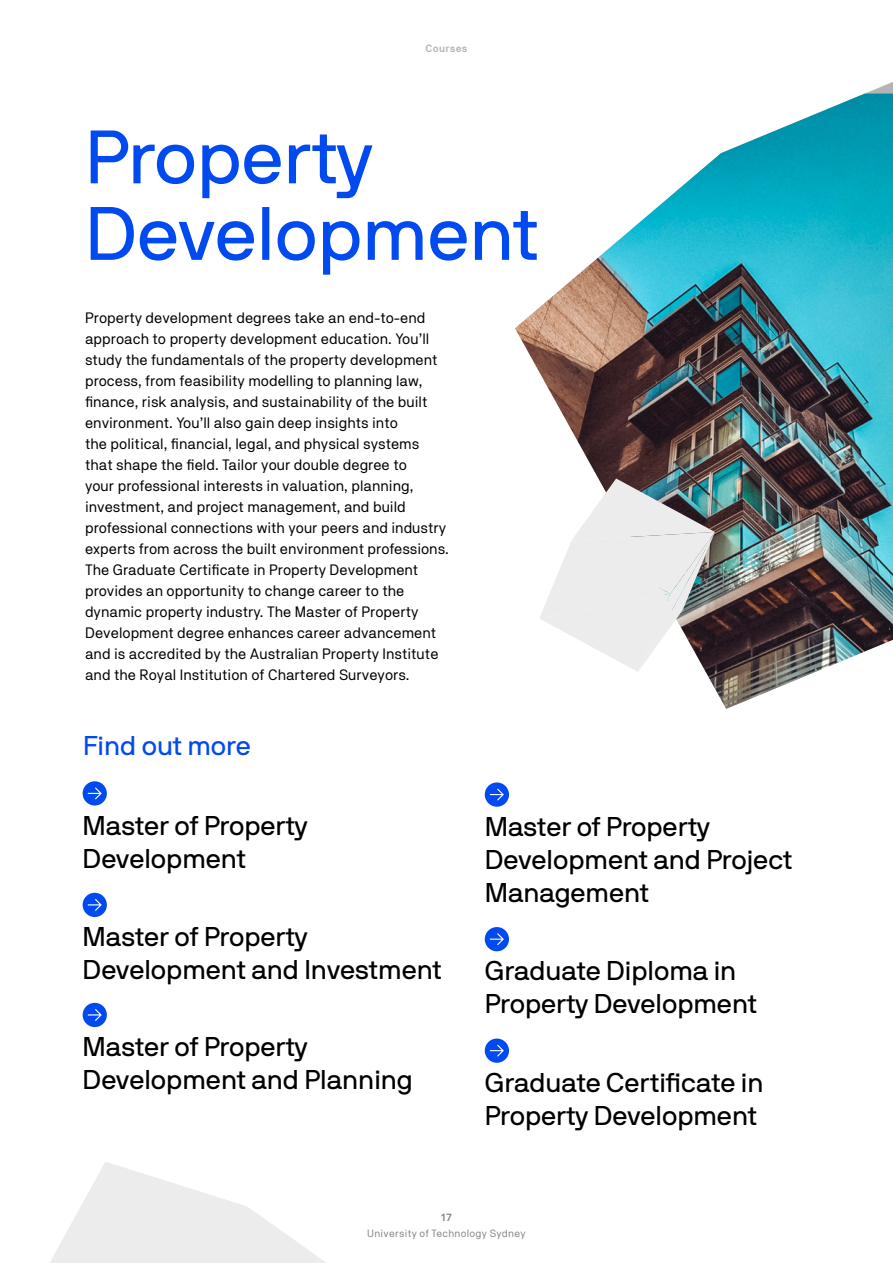
<style>
.page{position:relative;width:893px;height:1263px;background:#fff}
.page>*{position:absolute;margin:0;border:0;box-sizing:border-box;transform-origin:0 0}
.t1{font:75px/76.5px "NB International Pro";color:#004af0}
.t2{font:27px/33px "NB International Pro";color:#000}
.t3{font:27px "NB International Pro";color:#004af0}
.t4{font:15px/21px "NB Akademie";color:#000}
.t5{font:10.5px "NB Akademie";letter-spacing:.03em;color:#858585}
.t6{font:600 10.5px "NB Akademie";letter-spacing:.03em;color:#b4b4b4}
.t7{font:600 10.5px "NB Akademie";color:#858585}
</style>
<div class="page">
<svg style="left:50px;top:1162px;width:276px;height:101px"></svg>
<img style="left:515px;top:94px;width:378px;height:615px">
<svg style="left:539px;top:478px;width:176px;height:194px"></svg>
<div style="left:83px;top:781px;width:24px;height:24px;background:#004af0;border-radius:50%"></div>
<svg style="left:88px;top:787px;width:14px;height:12px"></svg>
<div style="left:83px;top:893px;width:24px;height:24px;background:#004af0;border-radius:50%"></div>
<svg style="left:88px;top:899px;width:14px;height:12px"></svg>
<div style="left:83px;top:1003px;width:24px;height:24px;background:#004af0;border-radius:50%"></div>
<svg style="left:88px;top:1009px;width:14px;height:12px"></svg>
<div style="left:485px;top:927px;width:24px;height:24px;background:#004af0;border-radius:50%"></div>
<svg style="left:490px;top:933px;width:14px;height:12px"></svg>
<div style="left:485px;top:1038px;width:24px;height:25px;background:#004af0;border-radius:50%"></div>
<svg style="left:490px;top:1045px;width:14px;height:12px"></svg>
<div style="left:485px;top:782px;width:24px;height:25px;background:#004af0;border-radius:50%"></div>
<svg style="left:490px;top:788px;width:14px;height:12px"></svg>
<p class="t6" style="left:425px;top:42px;width:43px">Courses</p>
<h1 class="t1" style="left:85px;top:118px;width:455px">Property<br>Development</h1>
<p class="t4" style="left:85px;top:307px;width:365px">Property development degrees take an end-to-end approach to property development education. You’ll study the fundamentals of the property development process, from feasibility modelling to planning law, finance, risk analysis, and sustainability of the built environment. You’ll also gain deep insights into<br>the political, financial, legal, and physical systems that shape the field. Tailor your double degree to<br>your professional interests in valuation, planning, investment, and project management, and build professional connections with your peers and industry experts from across the built environment professions.<br>The Graduate Certificate in Property Development provides an opportunity to change career to the dynamic property industry. The Master of Property Development degree enhances career advancement and is accredited by the Australian Property Institute and the Royal Institution of Chartered Surveyors.</p>
<h2 class="t3" style="left:83px;top:730px;width:169px">Find out more</h2>
<h2 class="t2" style="left:83px;top:808px;width:227px">Master of Property<br>Development</h2>
<h2 class="t2" style="left:83px;top:920px;width:361px">Master of Property<br>Development and Investment</h2>
<h2 class="t2" style="left:83px;top:1030px;width:332px">Master of Property<br>Development and Planning</h2>
<p class="t7" style="left:441px;top:1211px;width:12px">17</p>
<h2 class="t2" style="left:485px;top:809px;width:309px">Master of Property<br>Development and Project<br>Management</h2>
<h2 class="t2" style="left:485px;top:954px;width:274px">Graduate Diploma in<br>Property Development</h2>
<h2 class="t2" style="left:485px;top:1066px;width:280px">Graduate Certificate in<br>Property Development</h2>
<p class="t5" style="left:367px;top:1227px;width:160px">University of Technology Sydney</p>
</div>
